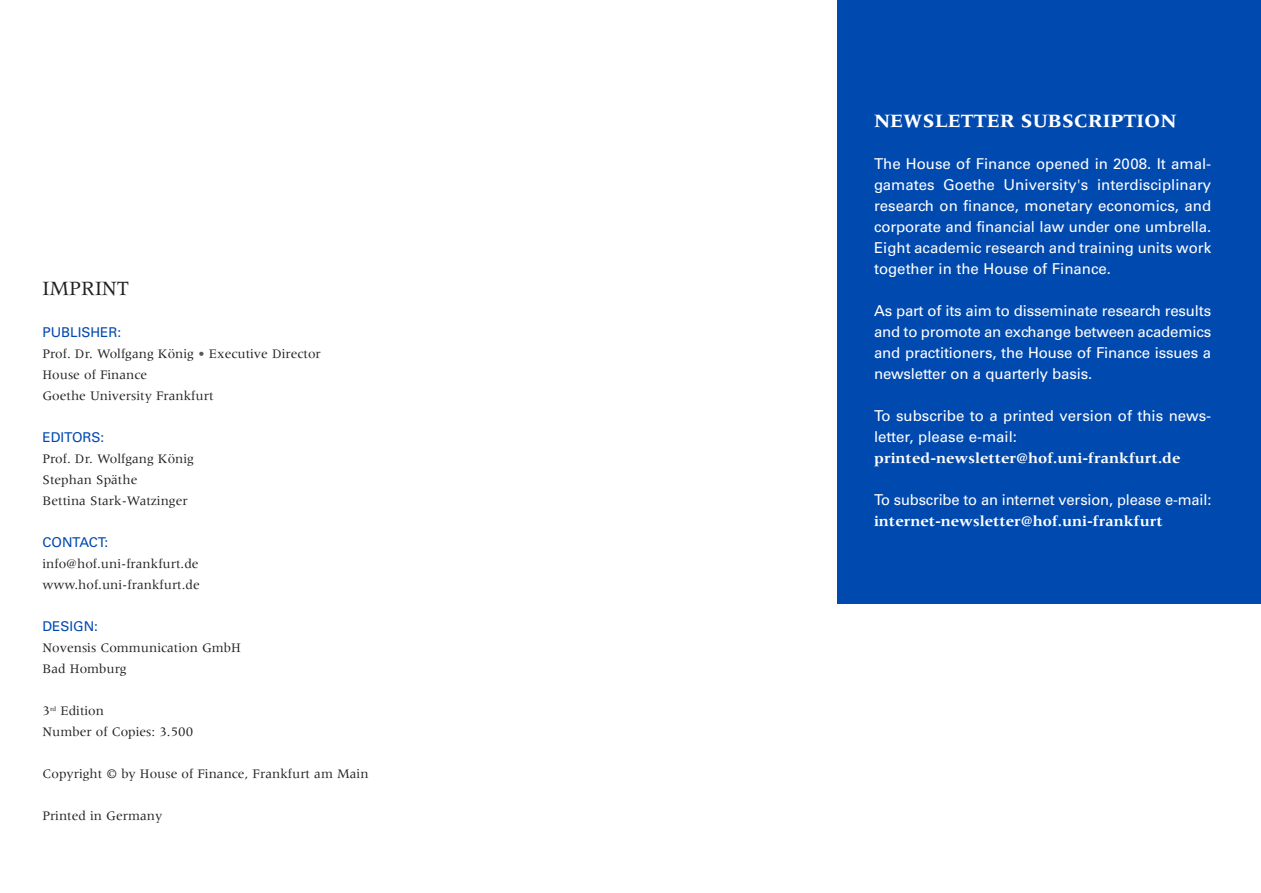
<style>
.page{position:relative;width:1261px;height:893px;background:#fff}
.page>*{position:absolute;margin:0;border:0;box-sizing:border-box;transform-origin:0 0}
.t1{font:21px "Meridien";color:#231f20}
.t2{font:700 19.5px "Meridien";color:#fff}
.t3{font:500 15px/21px "Univers CE";color:#fff;text-align:justify}
.t4{font:700 15px "Meridien";color:#fff}
.t5{font:13.5px/21px "Meridien";color:#231f20}
.t6{font:500 13.5px "Univers CE";color:#0049af}
.s1{color:#57585a}
</style>
<div class="page">
<div style="left:837px;top:0;width:424px;height:604px;background:#0049af"></div>
<h1 class="t1" style="left:43px;top:280px;width:88px">IMPRINT</h1>
<p class="t6" style="left:43px;top:328px;width:80px">PUBLISHER:</p>
<p class="t5" style="left:43px;top:345px;width:280px">Prof. Dr. Wolfgang König <span class="s1">•</span> Executive Director<br>House of Finance<br>Goethe University Frankfurt</p>
<p class="t6" style="left:43px;top:433px;width:63px">EDITORS:</p>
<p class="t5" style="left:43px;top:450px;width:153px">Prof. Dr. Wolfgang König<br>Stephan Späthe<br>Bettina Stark-Watzinger</p>
<p class="t6" style="left:43px;top:538px;width:67px">CONTACT:</p>
<p class="t5" style="left:43px;top:555px;width:159px">info@hof.uni-frankfurt.de www.hof.uni-frankfurt.de</p>
<p class="t6" style="left:43px;top:622px;width:57px">DESIGN:</p>
<p class="t5" style="left:43px;top:639px;width:200px">Novensis Communication GmbH<br>Bad Homburg</p>
<p class="t5" style="left:43px;top:702px;width:152px">3<sup>rd</sup> Edition<br>Number of Copies: 3.500</p>
<p class="t5" style="left:43px;top:765px;width:328px">Copyright © by House of Finance, Frankfurt am Main</p>
<p class="t5" style="left:43px;top:807px;width:121px">Printed in Germany</p>
<h2 class="t2" style="left:874px;top:113px;width:304px">NEWSLETTER SUBSCRIPTION</h2>
<p class="t3" style="left:874px;top:155px;width:339px">The House of Finance opened in 2008. It amal&shy;gamates Goethe University's interdisciplinary research on finance, monetary economics, and corporate and financial law under one umbrella.<br>Eight academic research and training units work together in the House of Finance.</p>
<p class="t3" style="left:874px;top:302px;width:339px">As part of its aim to disseminate research results and to promote an exchange between academics and practitioners, the House of Finance issues a newsletter on a quarterly basis.</p>
<p class="t3" style="left:874px;top:407px;width:339px">To subscribe to a printed version of this news - letter, please e-mail:</p>
<p class="t4" style="left:874px;top:452px;width:308px">printed-newsletter@hof.uni-frankfurt.de</p>
<p class="t3" style="left:874px;top:491px;width:339px">To subscribe to an internet version, please e-mail:</p>
<p class="t4" style="left:874px;top:515px;width:290px">internet-newsletter@hof.uni-frankfurt</p>
</div>
